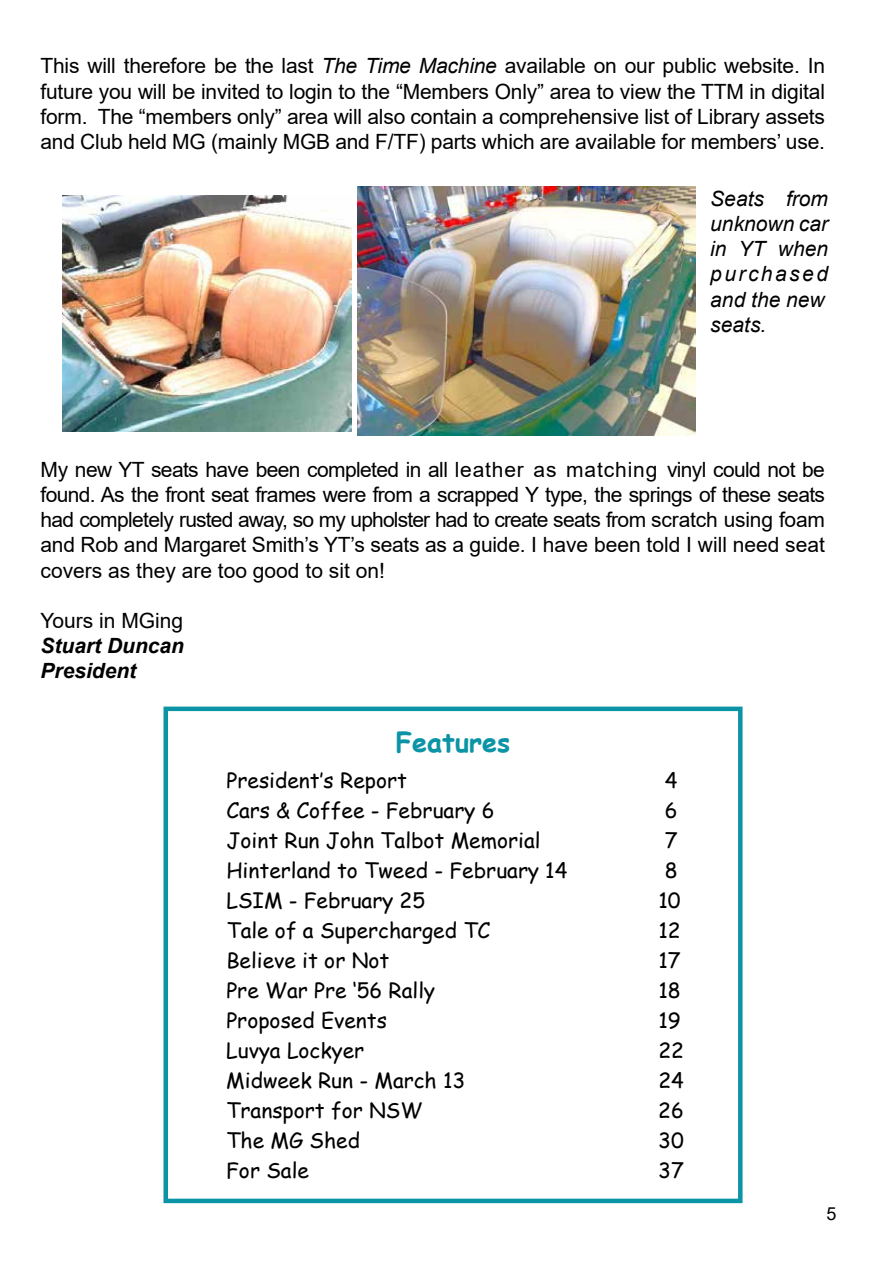
<style>
.page{position:relative;width:893px;height:1263px;background:#fff}
.page>*{position:absolute;margin:0;border:0;box-sizing:border-box;transform-origin:0 0}
.t1{font:700 27px "Comic Sans MS";color:#0b94a5}
.t2{font:21px/25.2px "Arial";color:#000;text-align:justify}
.t3{font:21px "Comic Sans MS";color:#000}
.t4{font:italic 21px/25.2px "Arial";color:#000}
.t5{font:italic 700 21px/25.2px "Arial";color:#000}
.t6{font:18px "Arial";color:#000}
.s1{font-style:italic}
</style>
<div class="page">
<div style="left:164px;top:706px;width:578px;height:497px;border:4px solid #0b94a5"></div>
<img style="left:62px;top:195px;width:289px;height:236px">
<img style="left:358px;top:186px;width:337px;height:250px">
<p class="t2" style="left:40px;top:53px;width:786px">This will therefore be the last <span class="s1">The Time Machine</span> available on our public website. In future you will be invited to login to the “Members Only” area to view the TTM in digital form. The “members only” area will also contain a comprehensive list of Library assets and Club held MG (mainly MGB and F/TF) parts which are available for members’ use.</p>
<p class="t4" style="left:710px;top:186px;width:119px">Seats from unknown car in YT when purchased and the new seats.</p>
<p class="t2" style="left:40px;top:457px;width:786px">My new YT seats have been completed in all leather as matching vinyl could not be found. As the front seat frames were from a scrapped Y type, the springs of these seats had completely rusted away, so my upholster had to create seats from scratch using foam and Rob and Margaret Smith’s YT’s seats as a guide. I have been told I will need seat covers as they are too good to sit on!</p>
<p class="t2" style="left:40px;top:608px;width:144px">Yours in MGing</p>
<p class="t5" style="left:40px;top:634px;width:145px">Stuart Duncan<br>President</p>
<p class="t1" style="left:396px;top:722px;width:116px">Features</p>
<p class="t3" style="left:226px;top:765px;width:182px">President’s Report</p>
<p class="t3" style="left:665px;top:765px;width:14px">4</p>
<p class="t3" style="left:226px;top:795px;width:269px">Cars &amp; Coffee - February 6</p>
<p class="t3" style="left:665px;top:795px;width:14px">6</p>
<p class="t3" style="left:226px;top:825px;width:316px">Joint Run John Talbot Memorial</p>
<p class="t3" style="left:665px;top:825px;width:14px">7</p>
<p class="t3" style="left:226px;top:855px;width:343px">Hinterland to Tweed - February 14</p>
<p class="t3" style="left:665px;top:855px;width:14px">8</p>
<p class="t3" style="left:226px;top:885px;width:200px">LSIM - February 25</p>
<p class="t3" style="left:658px;top:885px;width:24px">10</p>
<p class="t3" style="left:226px;top:915px;width:265px">Tale of a Supercharged TC</p>
<p class="t3" style="left:658px;top:915px;width:24px">12</p>
<p class="t3" style="left:226px;top:945px;width:165px">Believe it or Not</p>
<p class="t3" style="left:658px;top:945px;width:24px">17</p>
<p class="t3" style="left:226px;top:975px;width:210px">Pre War Pre ‘56 Rally</p>
<p class="t3" style="left:658px;top:975px;width:24px">18</p>
<p class="t3" style="left:226px;top:1005px;width:162px">Proposed Events</p>
<p class="t3" style="left:658px;top:1005px;width:24px">19</p>
<p class="t3" style="left:226px;top:1035px;width:139px">Luvya Lockyer</p>
<p class="t3" style="left:658px;top:1035px;width:27px">22</p>
<p class="t3" style="left:226px;top:1065px;width:241px">Midweek Run - March 13</p>
<p class="t3" style="left:658px;top:1065px;width:27px">24</p>
<p class="t3" style="left:226px;top:1095px;width:198px">Transport for NSW</p>
<p class="t3" style="left:658px;top:1095px;width:27px">26</p>
<p class="t3" style="left:226px;top:1125px;width:135px">The MG Shed</p>
<p class="t3" style="left:658px;top:1125px;width:27px">30</p>
<p class="t3" style="left:226px;top:1155px;width:84px">For Sale</p>
<p class="t3" style="left:658px;top:1155px;width:27px">37</p>
<p class="t6" style="left:826px;top:1201px;width:12px">5</p>
</div>
